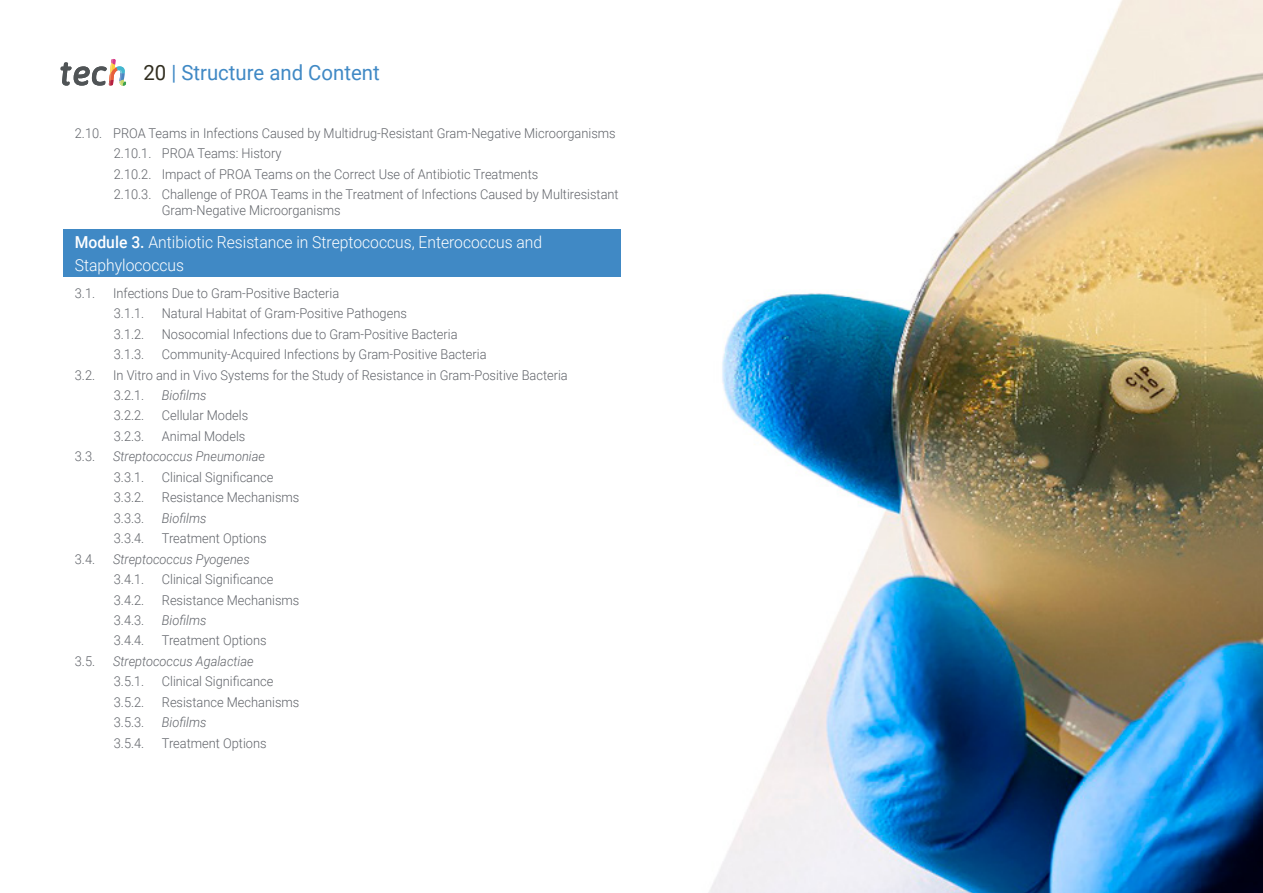
<style>
.page{position:relative;width:1263px;height:893px;background:#fff}
.page>*{position:absolute;margin:0;border:0;box-sizing:border-box;transform-origin:0 0}
.t1{font:21px "Roboto";color:#4089c5}
.t2{font:300 16.5px/22.5px "Roboto";color:#fff;scale:.95 1}
.t3{font:300 13.5px/20.4px "Roboto";color:#61646a;scale:.95 1}
.t4{font:italic 300 13.5px "Roboto";color:#61646a;scale:.95 1}
.s1{color:#312e20}
.s2{font-weight:500}
</style>
<div class="page">
<div style="left:64px;top:230px;width:557px;height:47px;background:#4089c5"></div>
<img style="left:709px;top:0;width:554px;height:893px">
<svg style="left:61px;top:59px;width:65px;height:27px"></svg>
<h1 class="t1" style="left:144px;top:57px;width:238px"><span class="s1">20</span> | Structure and Content</h1>
<p class="t3" style="left:114px;top:122px;width:533px;text-indent:-39px">2.10. PROA Teams in Infections Caused by Multidrug-Resistant Gram-Negative Microorganisms 2.10.1. PROA Teams: History<br>2.10.2. Impact of PROA Teams on the Correct Use of Antibiotic Treatments<br>2.10.3. Challenge of PROA Teams in the Treatment of Infections Caused by Multiresistant</p>
<p class="t3" style="left:162px;top:200px;width:190px">Gram-Negative Microorganisms</p>
<p class="t2" style="left:75px;top:231px;width:493px"><span class="s2">Module 3.</span> Antibiotic Resistance in Streptococcus, Enterococcus and<br>Staphylococcus</p>
<p class="t3" style="left:75px;top:282px;width:23px">3.1.</p>
<p class="t3" style="left:113px;top:282px;width:240px">Infections Due to Gram-Positive Bacteria<br>3.1.1.</p>
<p class="t3" style="left:162px;top:303px;width:259px">Natural Habitat of Gram-Positive Pathogens</p>
<p class="t3" style="left:114px;top:323px;width:34px">3.1.2.</p>
<p class="t3" style="left:162px;top:323px;width:313px">Nosocomial Infections due to Gram-Positive Bacteria</p>
<p class="t3" style="left:114px;top:344px;width:34px">3.1.3.</p>
<p class="t3" style="left:162px;top:344px;width:343px">Community-Acquired Infections by Gram-Positive Bacteria</p>
<p class="t3" style="left:75px;top:364px;width:23px">3.2.</p>
<p class="t3" style="left:113px;top:364px;width:480px">In Vitro and in Vivo Systems for the Study of Resistance in Gram-Positive Bacteria<br>3.2.1.</p>
<p class="t4" style="left:162px;top:386px;width:48px">Biofilms</p>
<p class="t3" style="left:114px;top:405px;width:34px">3.2.2.</p>
<p class="t3" style="left:162px;top:405px;width:92px">Cellular Models</p>
<p class="t3" style="left:114px;top:425px;width:34px">3.2.3.</p>
<p class="t3" style="left:162px;top:425px;width:89px">Animal Models</p>
<p class="t3" style="left:75px;top:446px;width:23px">3.3.</p>
<p class="t4" style="left:113px;top:447px;width:161px">Streptococcus Pneumoniae</p>
<p class="t3" style="left:114px;top:466px;width:34px">3.3.1.</p>
<p class="t3" style="left:162px;top:466px;width:119px">Clinical Significance</p>
<p class="t3" style="left:114px;top:487px;width:34px">3.3.2.</p>
<p class="t3" style="left:162px;top:487px;width:146px">Resistance Mechanisms</p>
<p class="t3" style="left:114px;top:507px;width:34px">3.3.3.</p>
<p class="t4" style="left:162px;top:508px;width:48px">Biofilms</p>
<p class="t3" style="left:114px;top:528px;width:34px">3.3.4.</p>
<p class="t3" style="left:162px;top:528px;width:112px">Treatment Options</p>
<p class="t3" style="left:75px;top:548px;width:23px">3.4.</p>
<p class="t4" style="left:113px;top:549px;width:145px">Streptococcus Pyogenes</p>
<p class="t3" style="left:114px;top:569px;width:34px">3.4.1.</p>
<p class="t3" style="left:162px;top:569px;width:119px">Clinical Significance</p>
<p class="t3" style="left:114px;top:589px;width:34px">3.4.2.</p>
<p class="t3" style="left:162px;top:589px;width:146px">Resistance Mechanisms</p>
<p class="t3" style="left:114px;top:609px;width:34px">3.4.3.</p>
<p class="t4" style="left:162px;top:611px;width:48px">Biofilms</p>
<p class="t3" style="left:114px;top:630px;width:34px">3.4.4.</p>
<p class="t3" style="left:162px;top:630px;width:112px">Treatment Options</p>
<p class="t3" style="left:75px;top:650px;width:23px">3.5.</p>
<p class="t4" style="left:113px;top:652px;width:149px">Streptococcus Agalactiae</p>
<p class="t3" style="left:114px;top:671px;width:34px">3.5.1.</p>
<p class="t3" style="left:162px;top:671px;width:119px">Clinical Significance</p>
<p class="t3" style="left:114px;top:691px;width:34px">3.5.2.</p>
<p class="t3" style="left:162px;top:691px;width:146px">Resistance Mechanisms</p>
<p class="t3" style="left:114px;top:712px;width:34px">3.5.3.</p>
<p class="t4" style="left:162px;top:713px;width:48px">Biofilms</p>
<p class="t3" style="left:114px;top:732px;width:34px">3.5.4.</p>
<p class="t3" style="left:162px;top:732px;width:112px">Treatment Options</p>
</div>
